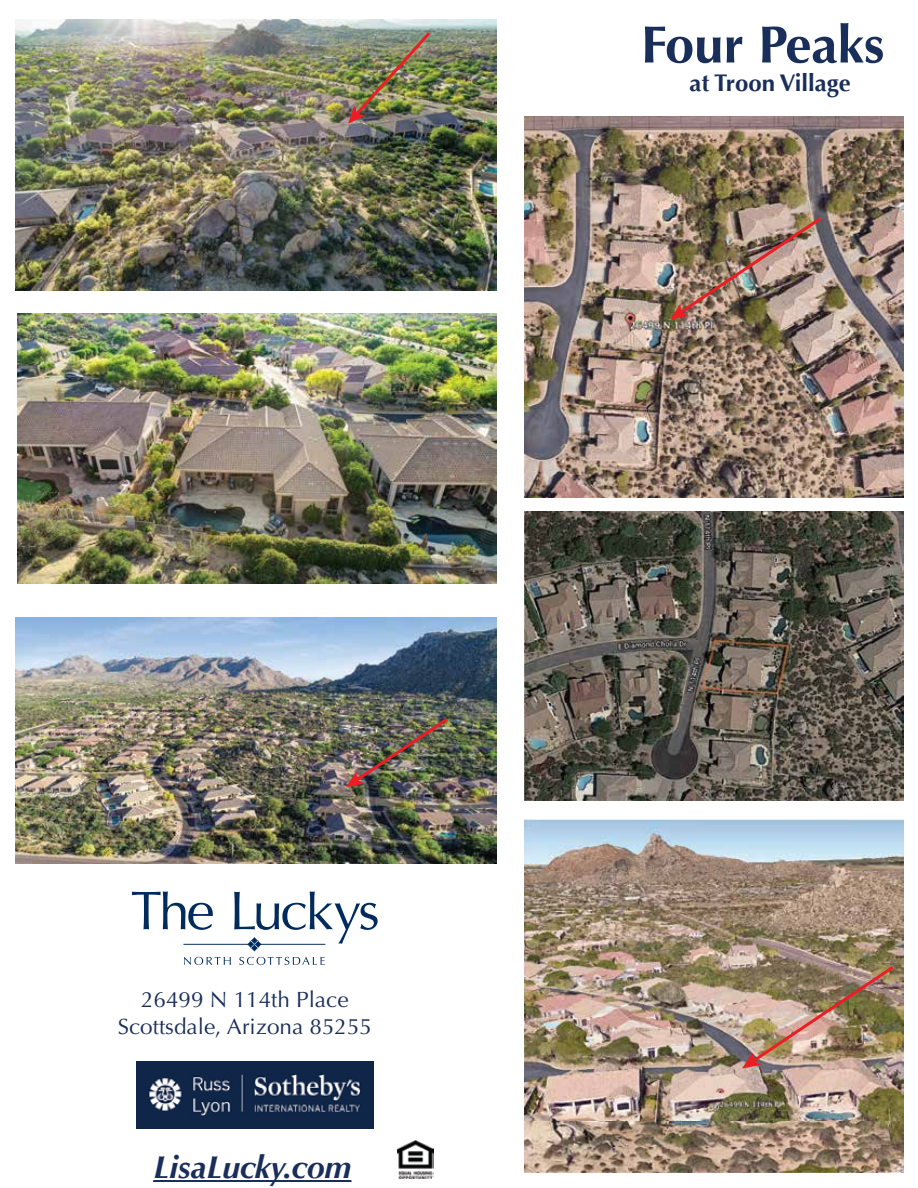
<style>
.page{position:relative;width:918px;height:1188px;background:#fff}
.page>*{position:absolute;margin:0;border:0;box-sizing:border-box;transform-origin:0 0}
.t1{font:700 52.5px "Optima";color:#1a2e5a}
.t2{font:italic 700 31.8px "Optima";color:#1a2e5a}
.t3{font:700 24px "Optima";color:#1a2e5a}
.t4{font:22.05px/26.5px "Optima";color:#1a2e5a;text-align:center}
</style>
<div class="page">
<img style="left:136px;top:1062px;width:237px;height:67px">
<img style="left:397px;top:1141px;width:37px;height:37px">
<svg style="left:153px;top:1180px;width:198px;height:2px"></svg>
<svg style="left:132px;top:891px;width:81px;height:39px"></svg>
<svg style="left:234px;top:891px;width:144px;height:53px"></svg>
<svg style="left:184px;top:957px;width:47px;height:8px"></svg>
<svg style="left:239px;top:957px;width:86px;height:8px"></svg>
<svg style="left:247px;top:941px;width:7px;height:7px"></svg>
<svg style="left:251px;top:937px;width:7px;height:7px"></svg>
<svg style="left:251px;top:944px;width:7px;height:8px"></svg>
<svg style="left:254px;top:941px;width:8px;height:7px"></svg>
<hr style="left:258px;top:944px;width:68px;height:1px;background:#002b5c">
<hr style="left:183px;top:944px;width:68px;height:1px;background:#002b5c">
<img style="left:16px;top:20px;width:481px;height:270px">
<img style="left:348px;top:32px;width:82px;height:92px">
<img style="left:18px;top:314px;width:479px;height:269px">
<img style="left:16px;top:617px;width:481px;height:247px">
<img style="left:346px;top:718px;width:102px;height:69px">
<img style="left:525px;top:116px;width:378px;height:382px">
<img style="left:670px;top:217px;width:151px;height:103px">
<img style="left:525px;top:820px;width:378px;height:352px">
<img style="left:742px;top:966px;width:152px;height:103px">
<img style="left:525px;top:511px;width:378px;height:289px">
<h1 class="t1" style="left:641px;top:14px;width:245px">Four Peaks</h1>
<p class="t3" style="left:689px;top:69px;width:163px">at Troon Village</p>
<p class="t4" style="left:118px;top:987px;width:256px">26499 N 114th Place<br>Scottsdale, Arizona 85255</p>
<h2 class="t2" style="left:153px;top:1148px;width:199px">LisaLucky.com</h2>
</div>
